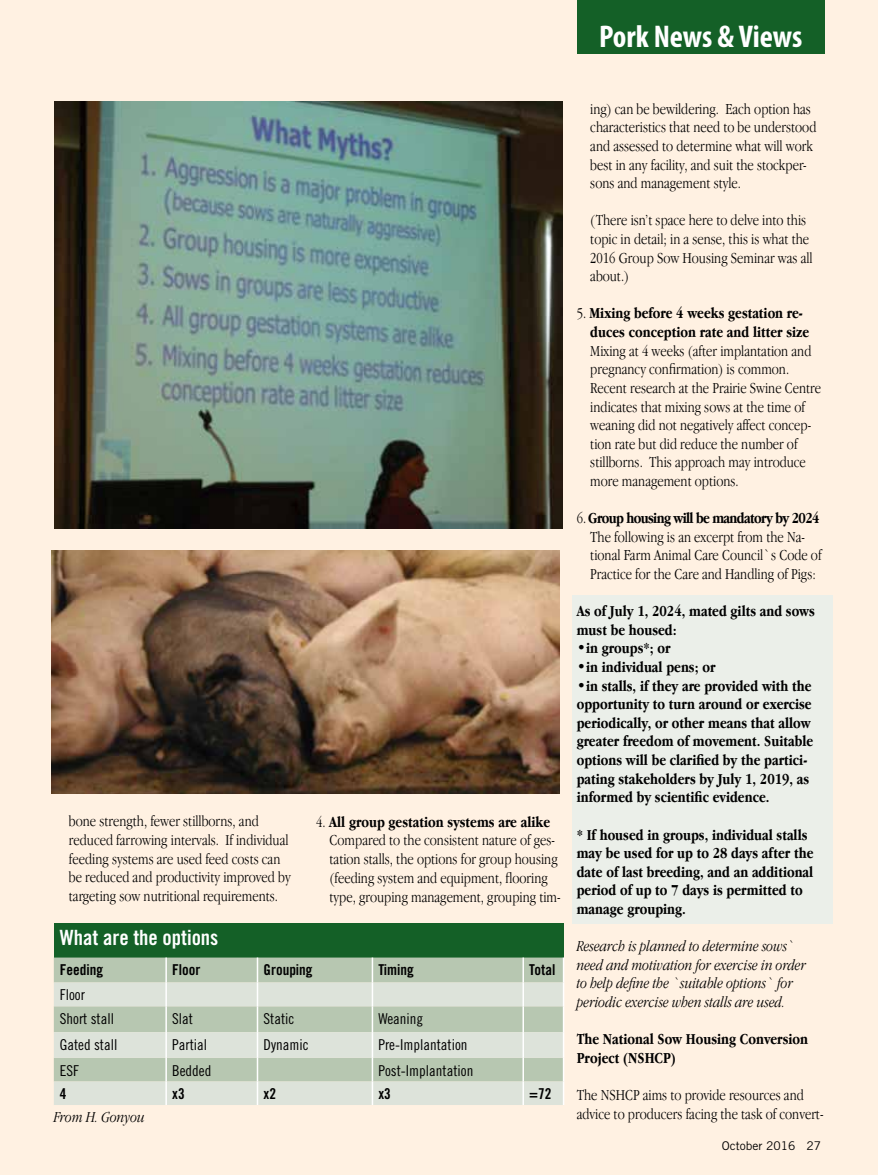
<style>
.page{position:relative;width:878px;height:1175px;background:#fff}
.page>*{position:absolute;margin:0;border:0;box-sizing:border-box;transform-origin:0 0}
.t1{font:700 condensed 31.5px "Myriad Pro";letter-spacing:-.005em;color:#fff}
.t2{font:21px "Trade Gothic Bold Cond Twenty";color:#fff}
.t3{font:300 15.75px/18.6px "Apple Garamond";color:#000}
.t4{font:700 15.75px/18.6px "Apple Garamond";color:#000}
.t5{font:italic 300 15.75px/18.6px "Apple Garamond";color:#000}
.t6{font:15px/23.7px "Trade Gothic Cond Eighteen";color:#000}
.t7{font:15px "Trade Gothic Bold Cond Twenty";color:#000}
.t8{font:12px "Trade Gothic";color:#000}
.s1{font-weight:700}
.s2{font-weight:300}
</style>
<div class="page">
<div style="left:0;top:0;width:878px;height:1174px;background:#fff1e2"></div>
<div style="left:577px;top:0;width:247px;height:54px;background:#146027"></div>
<div style="left:572px;top:595px;width:260px;height:328px;background:#ebefe9"></div>
<img style="left:55px;top:102px;width:508px;height:426px">
<div style="left:54px;top:923px;width:509px;height:34px;background:#146027"></div>
<div style="left:54px;top:957px;width:509px;height:25px;background:#b7c7b1"></div>
<svg style="left:54px;top:982px;width:509px;height:123px;background:#ced7c9"></svg>
<hr style="left:165px;top:957px;width:2px;height:25px;background:#fff">
<hr style="left:371px;top:957px;width:2px;height:25px;background:#fff">
<hr style="left:522px;top:957px;width:2px;height:25px;background:#fff">
<hr style="left:165px;top:1006px;width:2px;height:26px;background:#fff">
<hr style="left:371px;top:1006px;width:2px;height:26px;background:#fff">
<hr style="left:522px;top:1006px;width:2px;height:26px;background:#fff">
<hr style="left:165px;top:982px;width:2px;height:24px;background:#fff">
<hr style="left:371px;top:982px;width:2px;height:24px;background:#fff">
<hr style="left:522px;top:982px;width:2px;height:24px;background:#fff">
<hr style="left:165px;top:1032px;width:2px;height:25px;background:#fff">
<hr style="left:371px;top:1032px;width:2px;height:25px;background:#fff">
<hr style="left:522px;top:1032px;width:2px;height:25px;background:#fff">
<hr style="left:165px;top:1057px;width:2px;height:24px;background:#fff">
<hr style="left:371px;top:1057px;width:2px;height:24px;background:#fff">
<hr style="left:522px;top:1057px;width:2px;height:24px;background:#fff">
<hr style="left:165px;top:1081px;width:2px;height:24px;background:#fff">
<svg style="left:257px;top:957px;width:1px;height:148px"></svg>
<hr style="left:371px;top:1081px;width:2px;height:24px;background:#fff">
<hr style="left:522px;top:1081px;width:2px;height:24px;background:#fff">
<svg style="left:563px;top:957px;width:1px;height:148px"></svg>
<img style="left:52px;top:550px;width:507px;height:243px">
<h1 class="t1" style="left:599px;top:16px;width:204px">Pork News &amp; Views</h1>
<p class="t3" style="left:69px;top:811px;width:223px">bone strength, fewer stillborns, and reduced farrowing intervals. If individual feeding systems are used feed costs can be reduced and productivity improved by targeting sow nutritional requirements.</p>
<p class="t3" style="left:329px;top:811px;width:232px;text-indent:-13px">4. <span class="s1">All group gestation systems are alike </span>Compared to the consistent nature of ges&shy;tation stalls, the options for group housing (feeding system and equipment, flooring type, grouping management, grouping tim-</p>
<h2 class="t2" style="left:60px;top:924px;width:160px">What are the options</h2>
<p class="t7" style="left:60px;top:960px;width:45px">Feeding</p>
<p class="t7" style="left:172px;top:960px;width:30px">Floor</p>
<p class="t7" style="left:263px;top:960px;width:51px">Grouping</p>
<p class="t7" style="left:378px;top:960px;width:37px">Timing</p>
<p class="t7" style="left:529px;top:960px;width:28px">Total</p>
<p class="t6" style="left:60px;top:983px;width:56px">Floor<br>Short stall</p>
<p class="t6" style="left:172px;top:1006px;width:22px">Slat</p>
<p class="t6" style="left:263px;top:1006px;width:32px">Static</p>
<p class="t6" style="left:378px;top:1006px;width:46px">Weaning</p>
<p class="t6" style="left:60px;top:1032px;width:59px">Gated stall</p>
<p class="t6" style="left:172px;top:1032px;width:36px">Partial</p>
<p class="t6" style="left:263px;top:1032px;width:46px">Dynamic</p>
<p class="t6" style="left:378px;top:1032px;width:91px">Pre-Implantation</p>
<p class="t6" style="left:60px;top:1058px;width:21px">ESF</p>
<p class="t6" style="left:172px;top:1058px;width:41px">Bedded</p>
<p class="t6" style="left:378px;top:1058px;width:96px">Post-Implantation</p>
<p class="t7" style="left:60px;top:1084px;width:8px">4</p>
<p class="t7" style="left:172px;top:1084px;width:14px">x3</p>
<p class="t7" style="left:263px;top:1084px;width:14px">x2</p>
<p class="t7" style="left:378px;top:1084px;width:14px">x3</p>
<p class="t7" style="left:529px;top:1084px;width:24px">=72</p>
<p class="t5" style="left:54px;top:1106px;width:93px">From H. Gonyou</p>
<p class="t3" style="left:590px;top:99px;width:227px">ing) can be bewildering. Each option has characteristics that need to be understood and assessed to determine what will work best in any facility, and suit the stockper&shy;sons and management style.</p>
<p class="t3" style="left:590px;top:211px;width:224px">(There isn’t space here to delve into this topic in detail; in a sense, this is what the<br>2016 Group Sow Housing Seminar was all about.)</p>
<p class="t4" style="left:590px;top:304px;width:220px;text-indent:-13px"><span class="s2">5.</span> Mixing before 4 weeks gestation re&shy;duces conception rate and litter size</p>
<p class="t3" style="left:590px;top:341px;width:232px">Mixing at 4 weeks (after implantation and pregnancy confirmation) is common.<br>Recent research at the Prairie Swine Centre indicates that mixing sows at the time of weaning did not negatively affect concep&shy;tion rate but did reduce the number of stillborns. This approach may introduce more management options.</p>
<p class="t3" style="left:590px;top:508px;width:233px;text-indent:-13px">6. <span class="s1">Group housing will be mandatory by 2024<br></span>The following is an excerpt from the Na&shy;tional Farm Animal Care Council`s Code of Practice for the Care and Handling of Pigs:</p>
<p class="t4" style="left:576px;top:602px;width:239px">As of July 1, 2024, mated gilts and sows must be housed:</p>
<p class="t4" style="left:576px;top:639px;width:95px">•in groups*; or</p>
<p class="t4" style="left:576px;top:657px;width:140px">•in individual pens; or</p>
<p class="t4" style="left:576px;top:676px;width:238px">•in stalls, if they are provided with the opportunity to turn around or exercise periodically, or other means that allow greater freedom of movement. Suitable options will be clarified by the partici&shy;pating stakeholders by July 1, 2019, as informed by scientific evidence.</p>
<p class="t4" style="left:576px;top:825px;width:238px">* If housed in groups, individual stalls may be used for up to 28 days after the date of last breeding, and an additional period of up to 7 days is permitted to manage grouping.</p>
<p class="t5" style="left:576px;top:936px;width:231px">Research is planned to determine sows` need and motivation for exercise in order to help define the `suitable options` for periodic exercise when stalls are used.</p>
<p class="t4" style="left:576px;top:1029px;width:233px">The National Sow Housing Conversion<br>Project (NSHCP)</p>
<p class="t3" style="left:576px;top:1085px;width:248px">The NSHCP aims to provide resources and advice to producers facing the task of convert-</p>
<p class="t8" style="left:721px;top:1138px;width:101px">October 2016 27</p>
</div>
